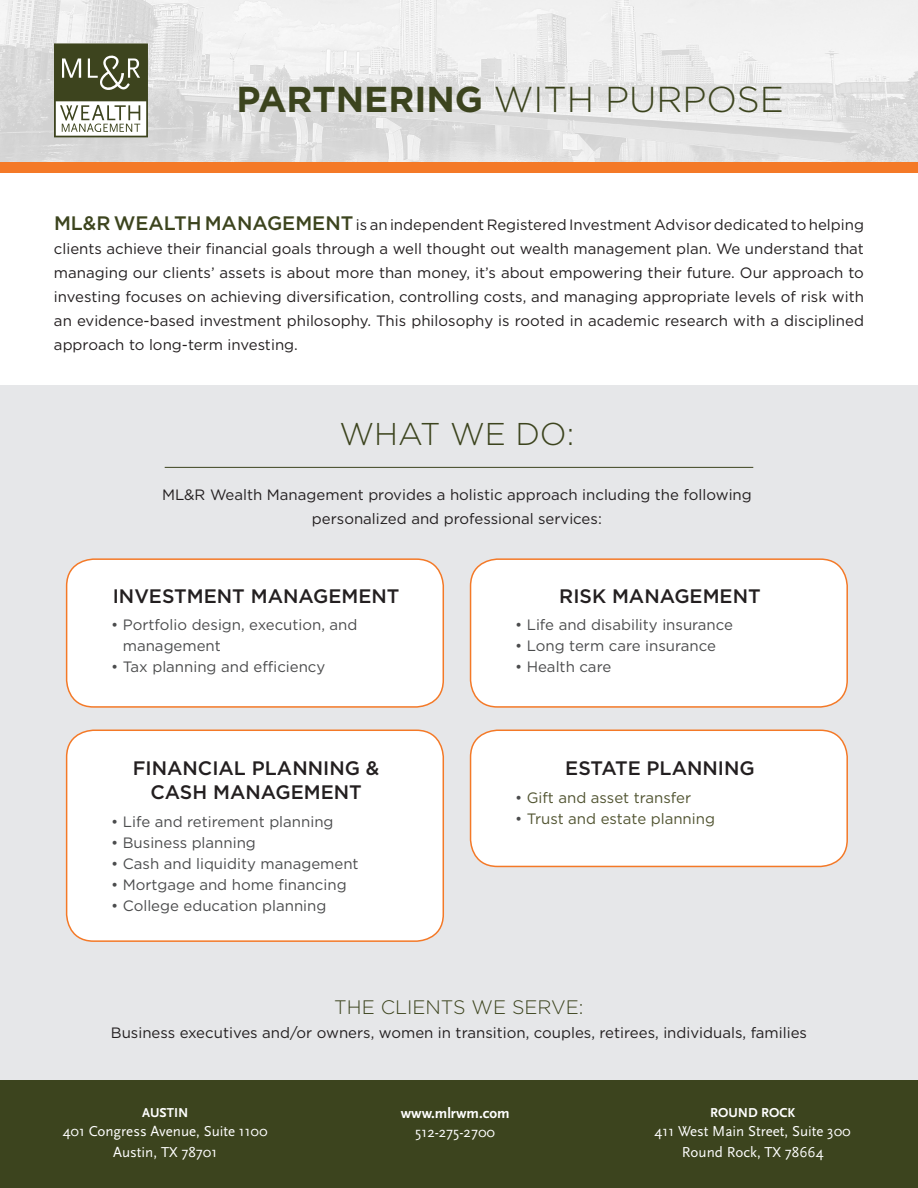
<style>
.page{position:relative;width:918px;height:1188px;background:#fff}
.page>*{position:absolute;margin:0;border:0;box-sizing:border-box;transform-origin:0 0}
.t1{font:300 36px "Gotham";color:#3c441e}
.t2{font:300 31.5px "Gotham";color:#3c441e}
.t3{font:500 19.5px/24px "Gotham";color:#231f20;text-align:center}
.t4{font:300 19.5px "Gotham";color:#3c441e}
.t5{font:15px/24px "Gotham";color:#231f20;text-align:center}
.t6{font:15px/21px "Gotham";color:#4b4c4d}
.t7{font:15px/21px "Scala Sans";color:#fff;text-align:center}
.t8{font:15px "Gotham";color:#515431}
.t9{font:700 15px "Scala Sans";color:#fff}
.t10{font:700 13.5px "Scala Sans";color:#fff}
.s1{font-weight:700}
.s2{font-weight:500;font-size:19.5px;color:#3c441e}
.s3{color:#4b4c4d}
</style>
<div class="page">
<div style="left:0;top:386px;width:918px;height:738px;background:#e6e7e9"></div>
<div style="left:67px;top:559px;width:376px;height:148px;background:#fff;border-radius:27px"></div>
<div style="left:66px;top:558px;width:378px;height:150px;border:2px solid #f47927;border-radius:27px"></div>
<div style="left:471px;top:559px;width:376px;height:148px;background:#fff;border-radius:27px"></div>
<div style="left:470px;top:558px;width:378px;height:150px;border:2px solid #f47927;border-radius:27px"></div>
<div style="left:67px;top:730px;width:376px;height:211px;background:#fff;border-radius:27px"></div>
<div style="left:66px;top:730px;width:378px;height:212px;border:2px solid #f47927;border-radius:27px"></div>
<div style="left:471px;top:730px;width:376px;height:136px;background:#fff;border-radius:27px"></div>
<div style="left:470px;top:730px;width:378px;height:137px;border:2px solid #f47927;border-radius:27px"></div>
<div style="left:0;top:1080px;width:918px;height:108px;background:#3c441e"></div>
<img style="left:0;top:0;width:918px;height:162px">
<svg style="left:54px;top:43px;width:94px;height:94px"></svg>
<div style="left:0;top:162px;width:918px;height:11px;background:#f47927"></div>
<hr style="left:165px;top:467px;width:588px;height:1px;background:#3c441e">
<h1 class="t1" style="left:237px;top:80px;width:549px"><span class="s1">PARTNERING</span> WITH PURPOSE</h1>
<p class="t5" style="left:54px;top:213px;width:812px;text-align:justify"><span class="s2">ML&amp;R WEALTH MANAGEMENT</span> is an independent Registered Investment Advisor dedicated to helping clients achieve their financial goals through a well thought out wealth management plan. We understand that managing our clients’ assets is about more than money, it’s about empowering their future. Our approach to investing focuses on achieving diversification, controlling costs, and managing appropriate levels of risk with an evidence-based investment philosophy. This philosophy is rooted in academic research with a disciplined approach to long-term investing.</p>
<h2 class="t2" style="left:340px;top:417px;width:236px">WHAT WE DO:</h2>
<p class="t5" style="left:162px;top:483px;width:591px">ML&amp;R Wealth Management provides a holistic approach including the following personalized and professional services:</p>
<h3 class="t3" style="left:113px;top:583px;width:288px">INVESTMENT MANAGEMENT</h3>
<p class="t6" style="left:123px;top:614px;width:236px;text-indent:-12px">• Portfolio design, execution, and management</p>
<p class="t6" style="left:111px;top:656px;width:216px">• Tax planning and efficiency</p>
<h3 class="t3" style="left:133px;top:756px;width:248px">FINANCIAL PLANNING &amp;<br>CASH MANAGEMENT</h3>
<p class="t6" style="left:111px;top:811px;width:224px">• Life and retirement planning</p>
<p class="t6" style="left:111px;top:832px;width:146px">• Business planning</p>
<p class="t6" style="left:111px;top:853px;width:249px">• Cash and liquidity management</p>
<p class="t6" style="left:111px;top:874px;width:237px">• Mortgage and home financing</p>
<p class="t6" style="left:111px;top:895px;width:217px">• College education planning</p>
<h3 class="t3" style="left:559px;top:583px;width:203px">RISK MANAGEMENT</h3>
<p class="t6" style="left:515px;top:614px;width:220px">• Life and disability insurance</p>
<p class="t6" style="left:515px;top:635px;width:202px">• Long term care insurance</p>
<p class="t6" style="left:515px;top:656px;width:98px">• Health care</p>
<h3 class="t3" style="left:565px;top:756px;width:191px">ESTATE PLANNING</h3>
<p class="t8" style="left:515px;top:789px;width:178px"><span class="s3">•</span> Gift and asset transfer</p>
<p class="t8" style="left:515px;top:810px;width:201px"><span class="s3">•</span> Trust and estate planning</p>
<h3 class="t4" style="left:334px;top:997px;width:251px">THE CLIENTS WE SERVE:</h3>
<p class="t5" style="left:111px;top:1021px;width:698px">Business executives and/or owners, women in transition, couples, retirees, individuals, families</p>
<p class="t10" style="left:142px;top:1105px;width:48px">AUSTIN</p>
<p class="t7" style="left:63px;top:1121px;width:206px">401 Congress Avenue, Suite 1100<br>Austin, TX 78701</p>
<p class="t9" style="left:401px;top:1105px;width:110px">www.mlrwm.com</p>
<p class="t7" style="left:415px;top:1122px;width:81px">512-275-2700</p>
<p class="t10" style="left:710px;top:1105px;width:86px">ROUND ROCK</p>
<p class="t7" style="left:655px;top:1121px;width:198px">411 West Main Street, Suite 300<br>Round Rock, TX 78664</p>
</div>
